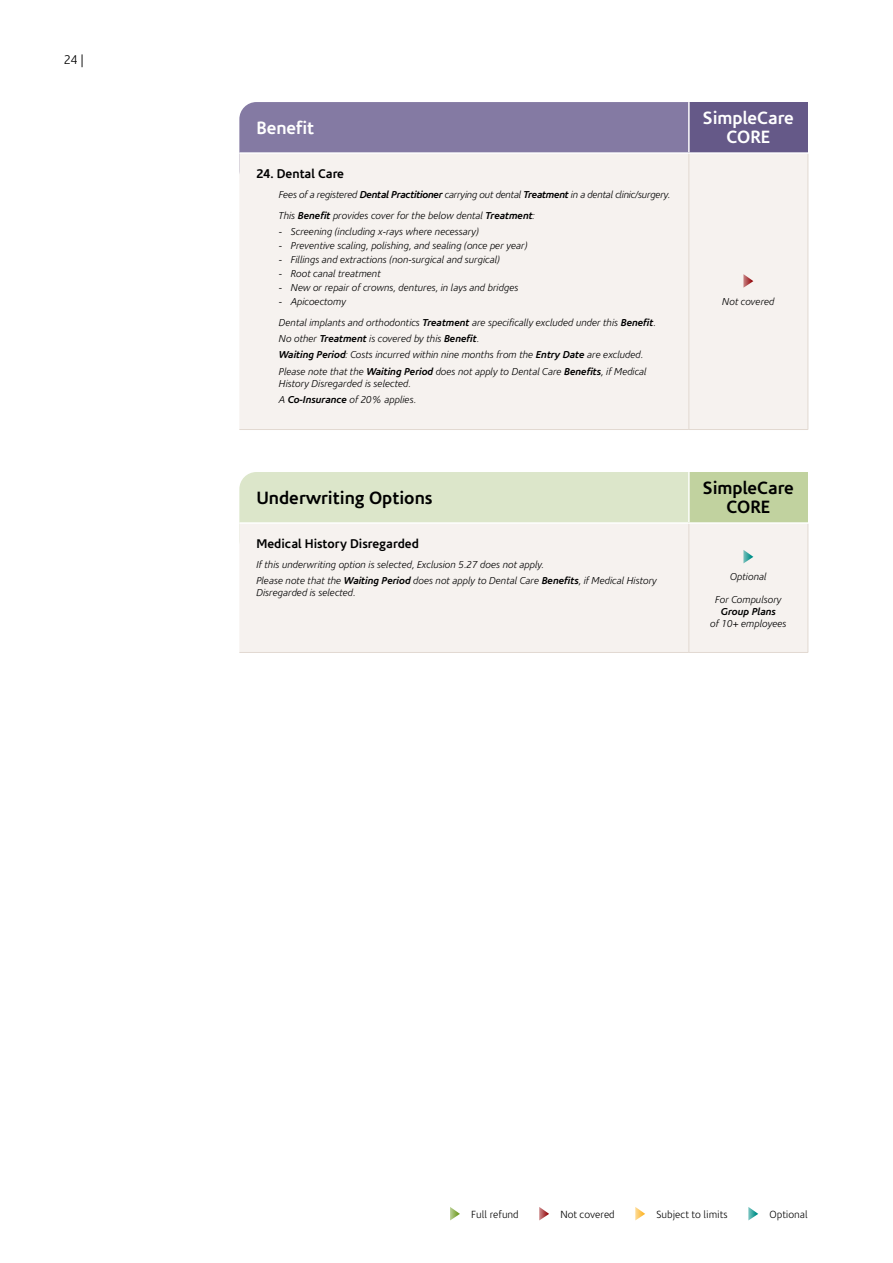
<style>
.page{position:relative;width:893px;height:1263px;background:#fff}
.page>*{position:absolute;margin:0;border:0;box-sizing:border-box;transform-origin:0 0}
.t1{font:700 18px/19.5px "Corisande";color:#000;text-align:center}
.t2{font:700 18px/19.5px "Corisande";color:#fff;text-align:center}
.t3{font:700 12.75px "Corisande";color:#000}
.t4{font:300 12.75px "Corisande";color:#000}
.t5{font:300 10.5px "Corisande";color:#000}
.t6{font:italic 300 10.2px/16.2px "Corisande";color:#000}
.t7{font:italic 300 10.2px/20.5px "Corisande";letter-spacing:-.02em;color:#000}
.t8{font:italic 700 10.2px "Corisande";color:#000}
.s1{font-weight:700}
</style>
<div class="page">
<div style="left:239px;top:102px;width:566px;height:85px;background:#847aa3;border-radius:17px"></div>
<svg style="left:450px;top:1207px;width:10px;height:13px"></svg>
<svg style="left:539px;top:1207px;width:10px;height:13px"></svg>
<svg style="left:748px;top:1207px;width:10px;height:13px"></svg>
<svg style="left:635px;top:1207px;width:10px;height:13px"></svg>
<div style="left:689px;top:102px;width:119px;height:51px;background:#655988"></div>
<div style="left:239px;top:154px;width:569px;height:275px;background:#f6f2ef"></div>
<hr style="left:239px;top:429px;width:450px;height:1px;background:#e2d9d1">
<hr style="left:689px;top:429px;width:119px;height:1px;background:#e2d9d1">
<hr style="left:689px;top:154px;width:1px;height:275px;background:#e2d9d1">
<hr style="left:808px;top:154px;width:1px;height:275px;background:#e2d9d1">
<hr style="left:239px;top:152px;width:450px;height:2px;background:#fff">
<hr style="left:689px;top:152px;width:119px;height:2px;background:#fff">
<hr style="left:688px;top:102px;width:2px;height:50px;background:#fff">
<svg style="left:743px;top:274px;width:10px;height:14px"></svg>
<div style="left:239px;top:472px;width:566px;height:85px;background:#dce6ca;border-radius:17px"></div>
<div style="left:689px;top:472px;width:119px;height:51px;background:#c1d29f"></div>
<div style="left:239px;top:524px;width:569px;height:128px;background:#f6f2ef"></div>
<hr style="left:689px;top:524px;width:1px;height:128px;background:#e2d9d1">
<hr style="left:808px;top:524px;width:1px;height:128px;background:#e2d9d1">
<hr style="left:239px;top:652px;width:450px;height:1px;background:#e2d9d1">
<hr style="left:689px;top:652px;width:119px;height:1px;background:#e2d9d1">
<hr style="left:239px;top:522px;width:450px;height:2px;background:#fff">
<hr style="left:689px;top:522px;width:119px;height:2px;background:#fff">
<hr style="left:688px;top:472px;width:2px;height:50px;background:#fff">
<svg style="left:743px;top:550px;width:10px;height:13px"></svg>
<p class="t4" style="left:64px;top:53px;width:21px">24 |</p>
<h1 class="t2" style="left:256px;top:118px;width:59px">Benefit</h1>
<h1 class="t2" style="left:703px;top:108px;width:93px">SimpleCare<br>CORE</h1>
<p class="t3" style="left:256px;top:166px;width:89px">24. Dental Care</p>
<p class="t7" style="left:279px;top:185px;width:393px">Fees of a registered <span class="s1">Dental Practitioner</span> carrying out dental <span class="s1">Treatment</span> in a dental clinic/surgery.<br>This <span class="s1">Benefit</span> provides cover for the below dental <span class="s1">Treatment</span>:</p>
<p class="t6" style="left:279px;top:224px;width:201px">- Screening (including x-rays where necessary)</p>
<p class="t6" style="left:279px;top:238px;width:250px">- Preventive scaling, polishing, and sealing (once per year)</p>
<p class="t6" style="left:279px;top:252px;width:223px">- Fillings and extractions (non-surgical and surgical)</p>
<p class="t6" style="left:279px;top:266px;width:103px">- Root canal treatment</p>
<p class="t6" style="left:279px;top:280px;width:241px">- New or repair of crowns, dentures, in lays and bridges</p>
<p class="t6" style="left:279px;top:292px;width:379px;line-height:20.5px">- Apicoectomy<br>Dental implants and orthodontics <span class="s1">Treatment</span> are specifically excluded under this <span class="s1">Benefit</span>.</p>
<p class="t6" style="left:279px;top:331px;width:369px">No other <span class="s1">Treatment</span> is covered by this <span class="s1">Benefit</span>.<br><span class="s1">Waiting Period</span>: Costs incurred within nine months from the <span class="s1">Entry Date</span> are excluded.<br>Please note that the <span class="s1">Waiting Period</span> does not apply to Dental Care <span class="s1">Benefits</span>, if Medical</p>
<p class="t6" style="left:279px;top:375px;width:139px">History Disregarded is selected.<br>A <span class="s1">Co-Insurance</span> of 20% applies.</p>
<p class="t6" style="left:722px;top:294px;width:54px">Not covered</p>
<h1 class="t1" style="left:256px;top:488px;width:178px">Underwriting Options</h1>
<h1 class="t1" style="left:703px;top:478px;width:93px">SimpleCare<br>CORE</h1>
<p class="t3" style="left:256px;top:536px;width:164px">Medical History Disregarded</p>
<p class="t6" style="left:256px;top:557px;width:402px">If this underwriting option is selected, Exclusion 5.27 does not apply.<br>Please note that the <span class="s1">Waiting Period</span> does not apply to Dental Care <span class="s1">Benefits</span>, if Medical History</p>
<p class="t6" style="left:256px;top:585px;width:101px">Disregarded is selected.</p>
<p class="t6" style="left:730px;top:569px;width:38px">Optional</p>
<p class="t6" style="left:715px;top:592px;width:68px">For Compulsory</p>
<p class="t8" style="left:721px;top:606px;width:56px">Group Plans</p>
<p class="t6" style="left:710px;top:616px;width:78px">of 10+ employees</p>
<p class="t5" style="left:471px;top:1209px;width:49px">Full refund</p>
<p class="t5" style="left:560px;top:1209px;width:56px">Not covered</p>
<p class="t5" style="left:657px;top:1209px;width:72px">Subject to limits</p>
<p class="t5" style="left:770px;top:1209px;width:40px">Optional</p>
</div>
